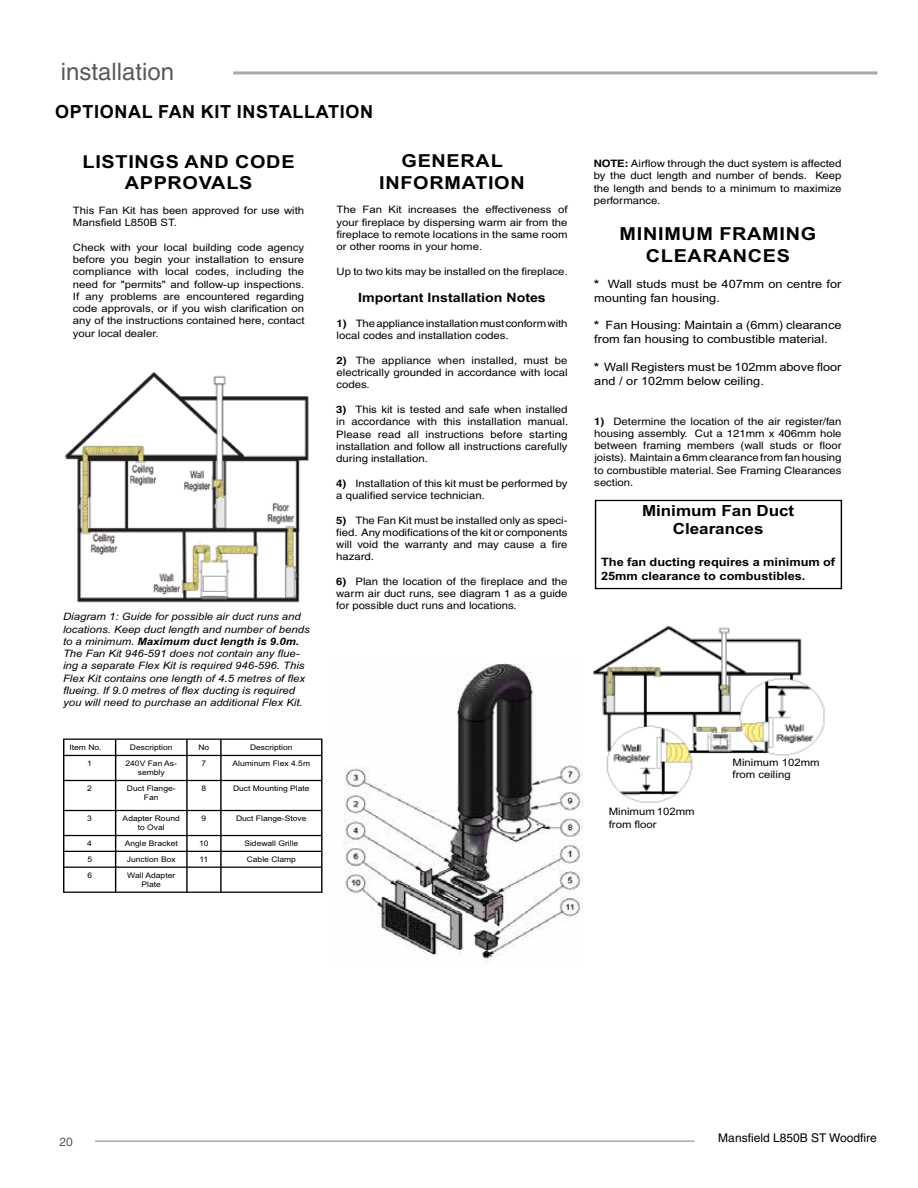
<style>
.page{position:relative;width:918px;height:1188px;background:#fff}
.page>*{position:absolute;margin:0;border:0;box-sizing:border-box;transform-origin:0 0}
.t1{font:24px "Helvetica";color:#58595b}
.t2{font:700 18px "Arial";letter-spacing:.035em;color:#000}
.t3{font:700 17.85px/21.5px "Arial";letter-spacing:.035em;color:#000;text-align:center;scale:1.11 1}
.t4{font:700 15.3px/18.5px "Arial";color:#000;text-align:center;scale:1.11 1}
.t5{font:700 12.75px "Arial";color:#000;scale:1.11 1}
.t6{font:12px "Helvetica";color:#000}
.t7{font:12px "Helvetica";color:#58595b}
.t8{font:11.55px/13.8px "Arial";color:#000;scale:1.11 1}
.t9{font:700 11.55px/13.8px "Arial";color:#000;scale:1.11 1}
.t10{font:10.2px/12.3px "Helvetica";color:#000;text-align:justify;scale:1.11 1}
.t11{font:10.2px/12.3px "Arial";color:#000;scale:1.11 1}
.t12{font:italic 10.2px/12.3px "Arial";color:#000;scale:1.11 1}
.t13{font:7.65px/9.1px "Arial";color:#000;text-align:center;scale:1.11 1}
.s1{font-weight:700}
</style>
<div class="page">
<hr style="left:95px;top:1140px;width:599px;height:2px;background:#a7a9ac">
<hr style="left:233px;top:71px;width:644px;height:3px;background:#a7a9ac">
<img style="left:65px;top:372px;width:244px;height:231px">
<div style="left:595px;top:500px;width:247px;height:89px;border:1px solid #000"></div>
<img style="left:594px;top:625px;width:231px;height:178px">
<div style="left:733px;top:759px;width:92px;height:25px;background:#fff"></div>
<img style="left:344px;top:664px;width:239px;height:299px">
<hr style="left:63px;top:739px;width:53px;height:1px;background:#000">
<hr style="left:116px;top:739px;width:71px;height:1px;background:#000">
<hr style="left:187px;top:739px;width:34px;height:1px;background:#000">
<svg style="left:186px;top:740px;width:2px;height:15px"></svg>
<hr style="left:221px;top:739px;width:101px;height:1px;background:#000">
<svg style="left:220px;top:740px;width:2px;height:15px"></svg>
<hr style="left:63px;top:755px;width:53px;height:1px;background:#000">
<hr style="left:116px;top:755px;width:71px;height:1px;background:#000">
<hr style="left:187px;top:755px;width:34px;height:1px;background:#000">
<hr style="left:186px;top:756px;width:2px;height:24px;background:#000">
<hr style="left:221px;top:755px;width:101px;height:1px;background:#000">
<hr style="left:220px;top:756px;width:2px;height:24px;background:#000">
<hr style="left:63px;top:780px;width:53px;height:1px;background:#000">
<hr style="left:116px;top:780px;width:71px;height:1px;background:#000">
<hr style="left:187px;top:780px;width:34px;height:1px;background:#000">
<hr style="left:186px;top:781px;width:2px;height:29px;background:#000">
<hr style="left:221px;top:780px;width:101px;height:1px;background:#000">
<hr style="left:220px;top:781px;width:2px;height:29px;background:#000">
<hr style="left:63px;top:810px;width:53px;height:1px;background:#000">
<hr style="left:116px;top:810px;width:71px;height:1px;background:#000">
<hr style="left:187px;top:810px;width:34px;height:1px;background:#000">
<hr style="left:186px;top:811px;width:2px;height:24px;background:#000">
<hr style="left:221px;top:810px;width:101px;height:1px;background:#000">
<hr style="left:220px;top:811px;width:2px;height:24px;background:#000">
<hr style="left:63px;top:835px;width:53px;height:1px;background:#000">
<hr style="left:116px;top:835px;width:71px;height:1px;background:#000">
<hr style="left:187px;top:835px;width:34px;height:1px;background:#000">
<hr style="left:221px;top:835px;width:101px;height:1px;background:#000">
<hr style="left:63px;top:851px;width:53px;height:1px;background:#000">
<hr style="left:116px;top:851px;width:71px;height:1px;background:#000">
<hr style="left:187px;top:851px;width:34px;height:1px;background:#000">
<svg style="left:186px;top:836px;width:2px;height:31px"></svg>
<hr style="left:221px;top:851px;width:101px;height:1px;background:#000">
<svg style="left:220px;top:836px;width:2px;height:31px"></svg>
<hr style="left:63px;top:867px;width:53px;height:1px;background:#000">
<svg style="left:63px;top:740px;width:1px;height:152px"></svg>
<hr style="left:116px;top:867px;width:71px;height:1px;background:#000">
<svg style="left:115px;top:740px;width:1px;height:152px"></svg>
<hr style="left:187px;top:867px;width:34px;height:1px;background:#000">
<hr style="left:186px;top:868px;width:2px;height:24px;background:#000">
<hr style="left:221px;top:867px;width:101px;height:1px;background:#000">
<hr style="left:220px;top:868px;width:2px;height:24px;background:#000">
<svg style="left:321px;top:740px;width:1px;height:152px"></svg>
<hr style="left:63px;top:892px;width:53px;height:1px;background:#000">
<hr style="left:116px;top:892px;width:71px;height:1px;background:#000">
<hr style="left:187px;top:892px;width:34px;height:1px;background:#000">
<hr style="left:221px;top:892px;width:101px;height:1px;background:#000">
<h1 class="t1" style="left:61px;top:58px;width:115px">installation</h1>
<h2 class="t2" style="left:55px;top:99px;width:319px">OPTIONAL FAN KIT INSTALLATION</h2>
<h3 class="t3" style="left:83px;top:151px;width:193px">LISTINGS AND CODE<br>APPROVALS</h3>
<p class="t11" style="left:73px;top:204px;width:210px">This Fan Kit has been approved for use with<br>Mansfield L850B ST.</p>
<p class="t11" style="left:73px;top:241px;width:210px;text-align:justify">Check with your local building code agency before you begin your installation to ensure compliance with local codes, including the need for "permits" and follow-up inspections.<br>If any problems are encountered regarding code approvals, or if you wish clarification on any of the instructions contained here, contact your local dealer.</p>
<h3 class="t3" style="left:379px;top:151px;width:133px">GENERAL<br>INFORMATION</h3>
<p class="t11" style="left:337px;top:204px;width:210px;text-align:justify">The Fan Kit increases the effectiveness of your fireplace by dispersing warm air from the fireplace to remote locations in the same room or other rooms in your home.</p>
<p class="t11" style="left:337px;top:265px;width:210px">Up to two kits may be installed on the fireplace.</p>
<p class="t5" style="left:358px;top:289px;width:171px">Important Installation Notes</p>
<p class="t10" style="left:337px;top:317px;width:210px"><span class="s1">1)</span> The appliance installation must conform with local codes and installation codes.</p>
<p class="t10" style="left:337px;top:354px;width:210px"><span class="s1">2)</span> The appliance when installed, must be electrically grounded in accordance with local codes.</p>
<p class="t10" style="left:336px;top:403px;width:211px"><span class="s1">3)</span> This kit is tested and safe when installed in accordance with this installation manual.<br>Please read all instructions before starting installation and follow all instructions carefully during installation.</p>
<p class="t10" style="left:336px;top:477px;width:210px"><span class="s1">4)</span> Installation of this kit must be performed by a qualified service technician.</p>
<p class="t10" style="left:336px;top:514px;width:210px"><span class="s1">5)</span> The Fan Kit must be installed only as speci&shy;fied. Any modifications of the kit or components will void the warranty and may cause a fire hazard.</p>
<p class="t10" style="left:336px;top:575px;width:210px"><span class="s1">6)</span> Plan the location of the fireplace and the warm air duct runs, see diagram 1 as a guide for possible duct runs and locations.</p>
<p class="t12" style="left:63px;top:611px;width:224px">Diagram 1: Guide for possible air duct runs and locations. Keep duct length and number of bends to a minimum. <span class="s1">Maximum duct length is 9.0m.<br></span>The Fan Kit 946-591 does not contain any flue&shy;ing a separate Flex Kit is required 946-596. This Flex Kit contains one length of 4.5 metres of flex flueing. If 9.0 metres of flex ducting is required you will need to purchase an additional Flex Kit.</p>
<p class="t13" style="left:69px;top:743px;width:30px">Item No.</p>
<p class="t13" style="left:130px;top:743px;width:40px">Description</p>
<p class="t13" style="left:198px;top:743px;width:11px">No</p>
<p class="t13" style="left:250px;top:743px;width:40px">Description</p>
<p class="t13" style="left:87px;top:759px;width:6px">1</p>
<p class="t13" style="left:125px;top:759px;width:48px">240V Fan As&shy;sembly</p>
<p class="t13" style="left:202px;top:759px;width:6px">7</p>
<p class="t13" style="left:233px;top:759px;width:71px">Aluminum Flex 4.5m</p>
<p class="t13" style="left:87px;top:784px;width:6px">2</p>
<p class="t13" style="left:127px;top:784px;width:45px">Duct Flange-<br>Fan</p>
<p class="t13" style="left:202px;top:784px;width:6px">8</p>
<p class="t13" style="left:233px;top:784px;width:71px">Duct Mounting Plate</p>
<p class="t13" style="left:87px;top:814px;width:6px">3</p>
<p class="t13" style="left:123px;top:814px;width:53px">Adapter Round to Oval</p>
<p class="t13" style="left:202px;top:814px;width:6px">9</p>
<p class="t13" style="left:236px;top:814px;width:65px">Duct Flange-Stove</p>
<p class="t13" style="left:87px;top:839px;width:6px">4</p>
<p class="t13" style="left:125px;top:839px;width:49px">Angle Bracket</p>
<p class="t13" style="left:199px;top:839px;width:10px">10</p>
<p class="t13" style="left:244px;top:839px;width:50px">Sidewall Grille</p>
<p class="t13" style="left:87px;top:855px;width:6px">5</p>
<p class="t13" style="left:127px;top:855px;width:45px">Junction Box</p>
<p class="t13" style="left:200px;top:855px;width:9px">11</p>
<p class="t13" style="left:247px;top:855px;width:46px">Cable Clamp</p>
<p class="t13" style="left:87px;top:871px;width:6px">6</p>
<p class="t13" style="left:127px;top:871px;width:45px">Wall Adapter<br>Plate</p>
<p class="t10" style="left:594px;top:157px;width:225px"><span class="s1">NOTE:</span> Airflow through the duct system is affected by the duct length and number of bends. Keep the length and bends to a minimum to maximize performance.</p>
<h3 class="t3" style="left:620px;top:224px;width:179px">MINIMUM FRAMING<br>CLEARANCES</h3>
<p class="t8" style="left:594px;top:277px;width:224px"><span class="s1">*</span> Wall studs must be 407mm on centre for mounting fan housing.</p>
<p class="t8" style="left:594px;top:318px;width:224px"><span class="s1">*</span> Fan Housing: Maintain a (6mm) clearance from fan housing to combustible material.</p>
<p class="t8" style="left:594px;top:360px;width:224px"><span class="s1">*</span> Wall Registers must be 102mm above floor and / or 102mm below ceiling.</p>
<p class="t10" style="left:594px;top:415px;width:224px"><span class="s1">1)</span> Determine the location of the air register/fan housing assembly. Cut a 121mm x 406mm hole between framing members (wall studs or floor joists). Maintain a 6mm clearance from fan housing to combustible material. See Framing Clearances section.</p>
<h3 class="t4" style="left:642px;top:501px;width:139px">Minimum Fan Duct<br>Clearances</h3>
<p class="t9" style="left:601px;top:555px;width:212px">The fan ducting requires a minimum of<br>25mm clearance to combustibles.</p>
<p class="t11" style="left:609px;top:806px;width:79px">Minimum 102mm from floor</p>
<p class="t11" style="left:733px;top:756px;width:80px">Minimum 102mm from ceiling</p>
<p class="t7" style="left:60px;top:1135px;width:15px">20</p>
<p class="t6" style="left:718px;top:1131px;width:160px">Mansfield L850B ST Woodfire</p>
</div>
